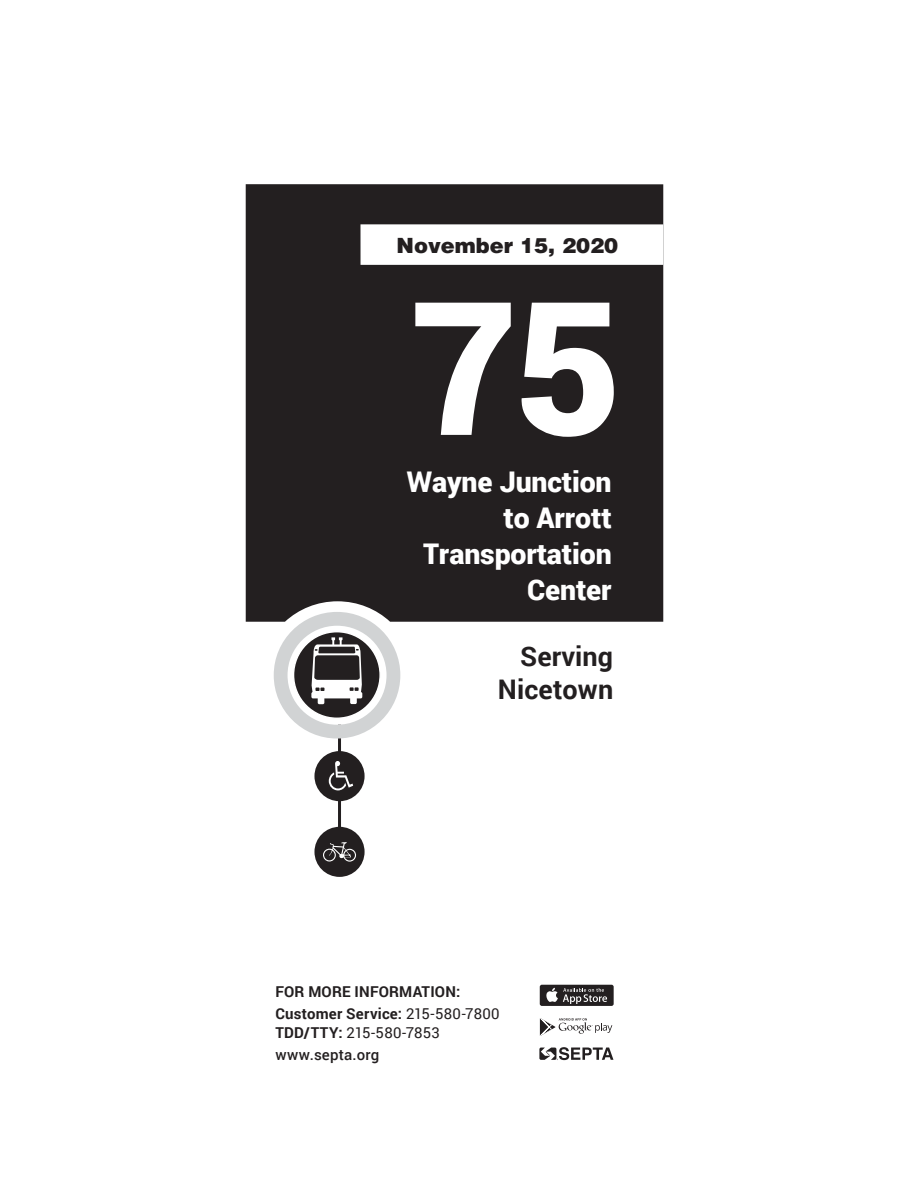
<style>
.page{position:relative;width:918px;height:1188px;background:#fff}
.page>*{position:absolute;margin:0;border:0;box-sizing:border-box;transform-origin:0 0}
.t1{font:900 186px "Roboto";color:#fff}
.t2{font:900 28.5px/36px "Roboto";letter-spacing:-.005em;color:#fff;text-align:right}
.t3{font:700 27px/33px "Roboto";letter-spacing:.005em;color:#231f20;text-align:right}
.t4{font:900 21px "Helvetica";color:#231f20}
.t5{font:700 15px/21.9px "Roboto";letter-spacing:.015em;color:#231f20}
.t6{font:500 15px/21.9px "Roboto";letter-spacing:.015em;color:#231f20}
.s1{font-weight:400}
.s2{font-weight:700}
</style>
<div class="page">
<div style="left:540px;top:985px;width:74px;height:21px;background:#231f20;border-radius:2px"></div>
<svg style="left:546px;top:988px;width:61px;height:16px"></svg>
<svg style="left:540px;top:1018px;width:72px;height:18px"></svg>
<svg style="left:539px;top:1047px;width:74px;height:13px"></svg>
<div style="left:294px;top:632px;width:86px;height:86px;background:#231f20;border-radius:50%"></div>
<div style="left:318px;top:696px;width:6px;height:8px;background:#fff;border-radius:2px"></div>
<div style="left:350px;top:696px;width:7px;height:8px;background:#fff;border-radius:2px"></div>
<div style="left:311px;top:692px;width:51px;height:6px;background:#fff;border-radius:2px"></div>
<svg style="left:312px;top:637px;width:50px;height:56px"></svg>
<hr style="left:338px;top:725px;width:3px;height:147px;background:#231f20">
<div style="left:314px;top:827px;width:51px;height:50px;background:#231f20;border-radius:50%"></div>
<svg style="left:323px;top:842px;width:33px;height:20px"></svg>
<div style="left:314px;top:751px;width:51px;height:50px;background:#231f20;border-radius:50%"></div>
<svg style="left:329px;top:761px;width:24px;height:29px"></svg>
<div style="left:246px;top:184px;width:417px;height:438px;background:#231f20"></div>
<div style="left:360px;top:224px;width:303px;height:41px;background:#fff"></div>
<div style="left:274px;top:612px;width:126px;height:127px;border:14px solid #d1d3d4;border-radius:50%"></div>
<h3 class="t4" style="left:397px;top:231px;width:223px">November 15, 2020</h3>
<h1 class="t1" style="left:411px;top:237px;width:212px">75</h1>
<h2 class="t2" style="left:407px;top:463px;width:206px">Wayne Junction to Arrott<br>Transportation<br>Center</h2>
<h3 class="t3" style="left:498px;top:638px;width:117px">Serving<br>Nicetown</h3>
<p class="t5" style="left:275px;top:980px;width:226px">FOR MORE INFORMATION:<br>Customer Service: <span class="s1">215-580-7800</span></p>
<p class="t6" style="left:275px;top:1021px;width:166px"><span class="s2">TDD/TTY:</span> <span class="s1">215-580-7853 </span>www.septa.org</p>
</div>
